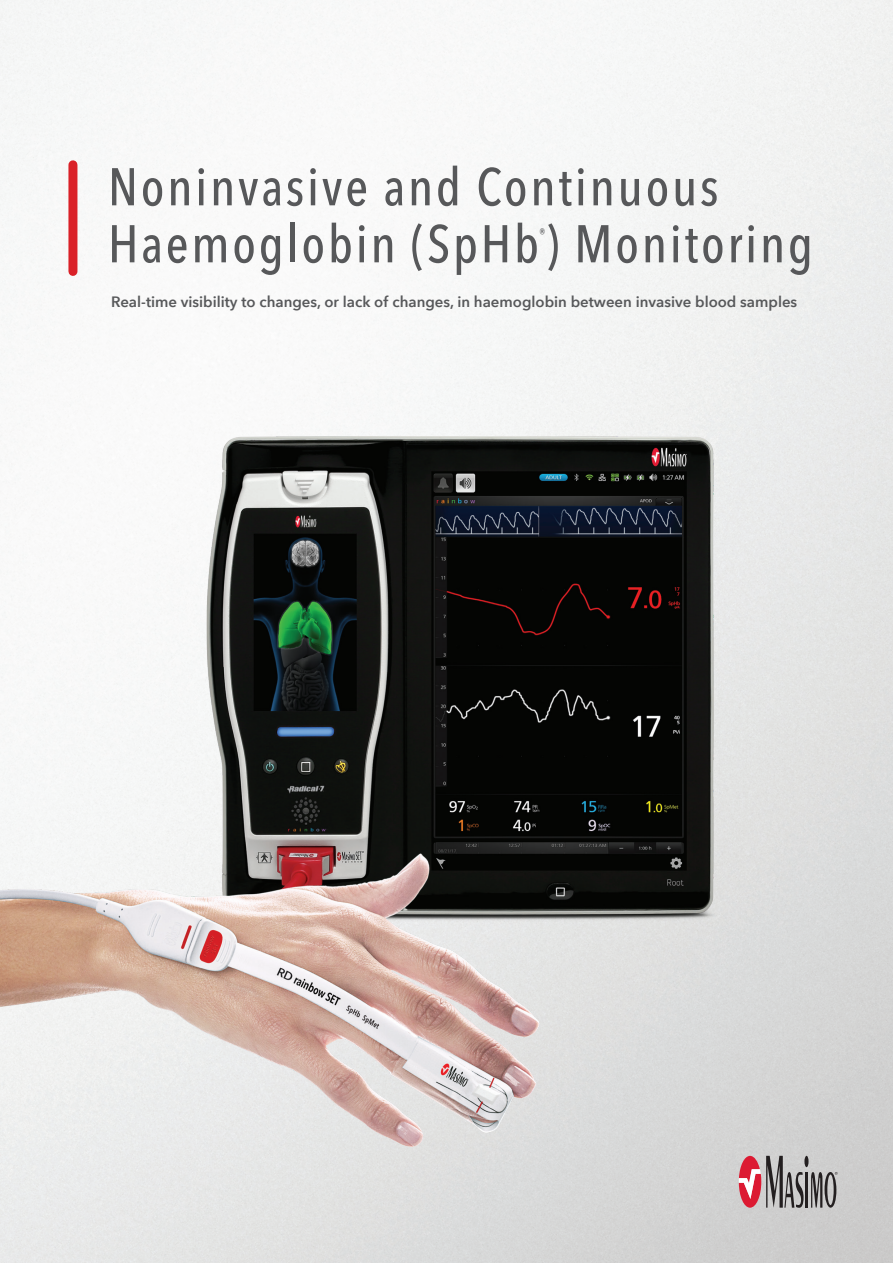
<style>
.page{position:relative;width:893px;height:1263px;background:#fff}
.page>*{position:absolute;margin:0;border:0;box-sizing:border-box;transform-origin:0 0}
.t1{font:500 52.5px "Avenir Next Condensed";letter-spacing:.05em;color:#57585a}
.t2{font:600 15px "Avenir Next";color:#57585a}
.t3{font:500 13.5px "Avenir Next Condensed";color:#57585a}
</style>
<div class="page">
<img style="left:0;top:0;width:893px;height:1263px">
<div style="left:68px;top:165px;width:9px;height:106px;background:#da2128"></div>
<svg style="left:804px;top:1156px;width:4px;height:11px"></svg>
<hr style="left:805px;top:1172px;width:3px;height:36px;background:#231f20">
<svg style="left:739px;top:1156px;width:64px;height:52px;background:#b0878c"></svg>
<svg style="left:811px;top:1172px;width:27px;height:36px"></svg>
<img style="left:22px;top:383px;width:844px;height:640px">
<img style="left:0;top:598px;width:673px;height:665px">
<p class="t1" style="left:108px;top:155px;width:612px">Noninvasive and Continuous</p>
<p class="t1" style="left:108px;top:212px;width:707px">Haemoglobin (SpHb) Monitoring</p>
<p class="t3" style="left:539px;top:225px;width:8px">®</p>
<p class="t2" style="left:111px;top:289px;width:688px">Real-time visibility to changes, or lack of changes, in haemoglobin between invasive blood samples</p>
</div>
